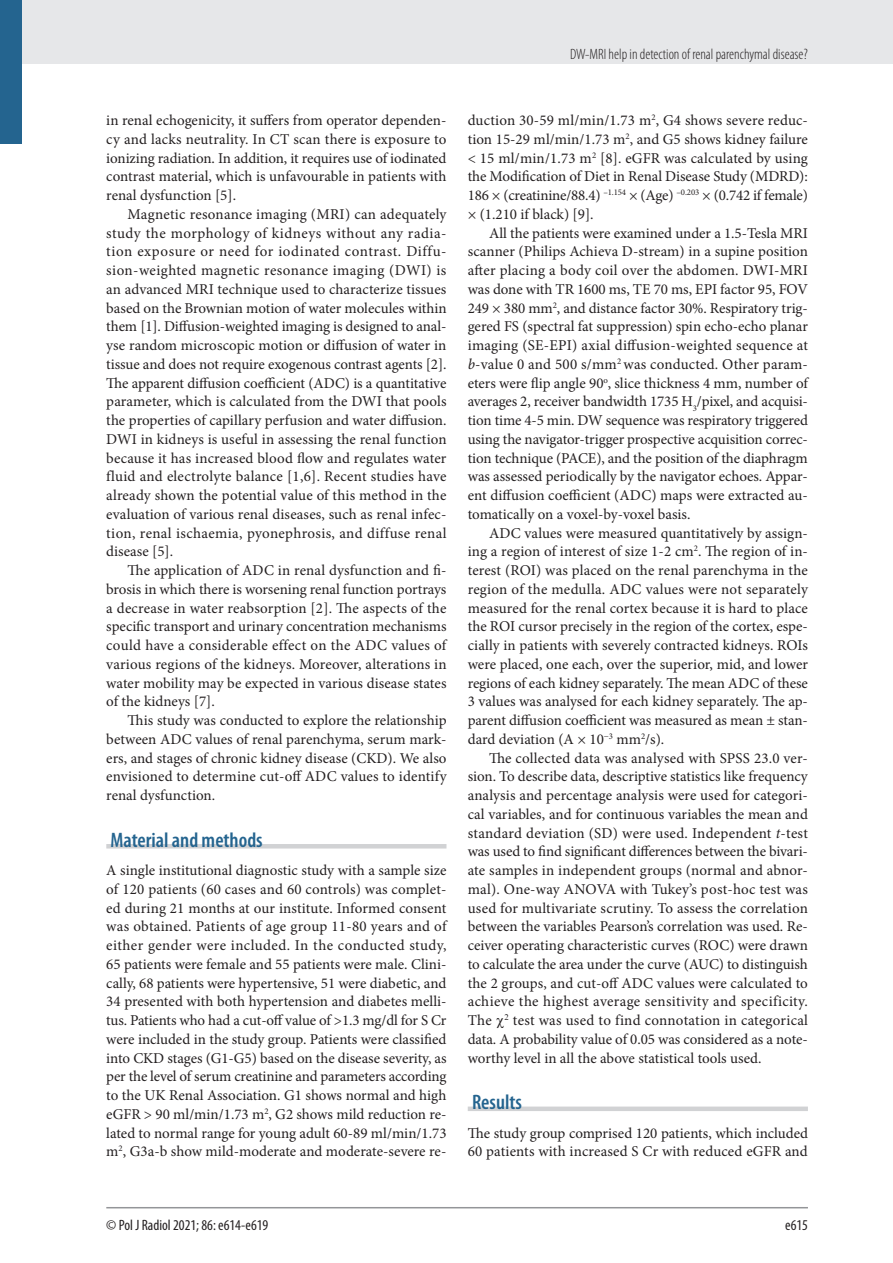
<style>
.page{position:relative;width:893px;height:1263px;background:#fff}
.page>*{position:absolute;margin:0;border:0;box-sizing:border-box;transform-origin:0 0}
.srodtytul_1{font:600 condensed 21px "Myriad Pro";color:#24648f}
.tekst{font:15px/18.8px "Minion Pro";letter-spacing:.005em;color:#231f20;text-align:justify}
.tekst_bez_wciecia{font:15px/18.8px "Minion Pro";color:#231f20;text-align:justify}
.t1{font:300 condensed 15px "Myriad Pro";color:#231f20}
.tabela_tekst{font:condensed 15px "Myriad Pro";color:#231f20}
.s1{font-style:italic}
</style>
<div class="page">
<div style="left:0;top:0;width:893px;height:64px;background:#e6e7e9"></div>
<hr style="left:106px;top:1207px;width:702px;height:1px;background:#939598">
<div style="left:0;top:0;width:21px;height:144px;background:#24648f"></div>
<hr style="left:106px;top:844px;width:340px;height:4px;background:#d1d2d4">
<div style="left:468px;top:1106px;width:340px;height:5px;background:#d1d2d4"></div>
<p class="t1" style="left:570px;top:45px;width:239px">DW-MRI help in detection of renal parenchymal disease?</p>
<p class="tekst" style="left:106px;top:111px;width:342px">in renal echogenicity, it suffers from operator dependen&shy;cy and lacks neutrality. In CT scan there is exposure to ionizing radiation. In addition, it requires use of iodinated contrast material, which is unfavourable in patients with renal dysfunction [5].</p>
<p class="tekst" style="left:106px;top:205px;width:342px;text-indent:21px">Magnetic resonance imaging (MRI) can adequately study the morphology of kidneys without any radia&shy;tion exposure or need for iodinated contrast. Diffu&shy;sion‑weighted magnetic resonance imaging (DWI) is an advanced MRI technique used to characterize tissues based on the Brownian motion of water molecules within them [1]. Diffusion-weighted imaging is designed to anal&shy;yse random microscopic motion or diffusion of water in tissue and does not require exogenous contrast agents [2].<br>The apparent diffusion coefficient (ADC) is a quantitative parameter, which is calculated from the DWI that pools the properties of capillary perfusion and water diffusion.<br>DWI in kidneys is useful in assessing the renal function because it has increased blood flow and regulates water fluid and electrolyte balance [1,6]. Recent studies have already shown the potential value of this method in the evaluation of various renal diseases, such as renal infec&shy;tion, renal ischaemia, pyonephrosis, and diffuse renal disease [5].</p>
<p class="tekst" style="left:106px;top:561px;width:342px;text-indent:21px">The application of ADC in renal dysfunction and fi&shy;brosis in which there is worsening renal function portrays a decrease in water reabsorption [2]. The aspects of the specific transport and urinary concentration mechanisms could have a considerable effect on the ADC values of various regions of the kidneys. Moreover, alterations in water mobility may be expected in various disease states of the kidneys [7].</p>
<p class="tekst" style="left:106px;top:711px;width:342px;text-indent:21px">This study was conducted to explore the relationship between ADC values of renal parenchyma, serum mark&shy;ers, and stages of chronic kidney disease (CKD). We also envisioned to determine cut-off ADC values to identify renal dysfunction.</p>
<p class="srodtytul_1" style="left:111px;top:827px;width:154px">Material and methods</p>
<p class="tekst_bez_wciecia" style="left:106px;top:861px;width:342px">A single institutional diagnostic study with a sample size of 120 patients (60 cases and 60 controls) was complet&shy;ed during 21 months at our institute. Informed consent was obtained. Patients of age group 11-80 years and of either gender were included. In the conducted study, 65 patients were female and 55 patients were male. Clini&shy;cally, 68 patients were hypertensive, 51 were diabetic, and 34 presented with both hypertension and diabetes melli&shy;tus. Patients who had a cut-off value of &gt;1.3 mg/dl for S Cr were included in the study group. Patients were classified into CKD stages (G1-G5) based on the disease severity, as per the level of serum creatinine and parameters according to the UK Renal Association. G1 shows normal and high eGFR &gt; 90 ml/min/1.73 m<sup>2</sup>, G2 shows mild reduction re&shy;lated to normal range for young adult 60-89 ml/min/1.73 m<sup>2</sup>, G3a-b show mild-moderate and moderate-severe re-</p>
<p class="tekst_bez_wciecia" style="left:468px;top:111px;width:342px">duction 30-59 ml/min/1.73 m<sup>2</sup>, G4 shows severe reduc&shy;tion 15-29 ml/min/1.73 m<sup>2</sup>, and G5 shows kidney failure &lt; 15 ml/min/1.73 m<sup>2</sup> [8]. eGFR was calculated by using the Modification of Diet in Renal Disease Study (MDRD):<br>186 × (creatinine/88.4) <sup>–1.154</sup> × (Age) <sup>–0.203</sup> × (0.742 if female) × (1.210 if black) [9].</p>
<p class="tekst" style="left:468px;top:223px;width:342px;text-indent:21px">All the patients were examined under a 1.5-Tesla MRI scanner (Philips Achieva D-stream) in a supine position after placing a body coil over the abdomen. DWI-MRI was done with TR 1600 ms, TE 70 ms, EPI factor 95, FOV 249 × 380 mm<sup>2</sup>, and distance factor 30%. Respiratory trig&shy;gered FS (spectral fat suppression) spin echo-echo planar imaging (SE-EPI) axial diffusion-weighted sequence at <span class="s1">b</span>-value 0 and 500 s/mm<sup>2</sup> was conducted. Other param&shy;eters were flip angle 90<sup>o</sup>, slice thickness 4 mm, number of averages 2, receiver bandwidth 1735 H<sub>3</sub>/pixel, and acquisi&shy;tion time 4-5 min. DW sequence was respiratory triggered using the navigator-trigger prospective acquisition correc&shy;tion technique (PACE), and the position of the diaphragm was assessed periodically by the navigator echoes. Appar&shy;ent diffusion coefficient (ADC) maps were extracted au&shy;tomatically on a voxel-by-voxel basis.</p>
<p class="tekst" style="left:468px;top:523px;width:342px;text-indent:21px">ADC values were measured quantitatively by assign&shy;ing a region of interest of size 1-2 cm<sup>2</sup>. The region of in&shy;terest (ROI) was placed on the renal parenchyma in the region of the medulla. ADC values were not separately measured for the renal cortex because it is hard to place the ROI cursor precisely in the region of the cortex, espe&shy;cially in patients with severely contracted kidneys. ROIs were placed, one each, over the superior, mid, and lower regions of each kidney separately. The mean ADC of these 3 values was analysed for each kidney separately. The ap&shy;parent diffusion coefficient was measured as mean ± stan&shy;dard deviation (A × 10<sup>−3</sup> mm<sup>2</sup>/s).</p>
<p class="tekst" style="left:468px;top:748px;width:342px;text-indent:21px">The collected data was analysed with SPSS 23.0 ver&shy;sion. To describe data, descriptive statistics like frequency analysis and percentage analysis were used for categori&shy;cal variables, and for continuous variables the mean and standard deviation (SD) were used. Independent <span class="s1">t</span>-test was used to find significant differences between the bivari&shy;ate samples in independent groups (normal and abnor&shy;mal). One-way ANOVA with Tukey’s post-hoc test was used for multivariate scrutiny. To assess the correlation between the variables Pearson’s correlation was used. Re&shy;ceiver operating characteristic curves (ROC) were drawn to calculate the area under the curve (AUC) to distinguish the 2 groups, and cut-off ADC values were calculated to achieve the highest average sensitivity and specificity.<br>The</p>
<p class="tekst" style="left:468px;top:1011px;width:342px;text-indent:45px">test was used to find connotation in categorical data. A probability value of 0.05 was considered as a note&shy;worthy level in all the above statistical tools used.</p>
<p class="srodtytul_1" style="left:472px;top:1089px;width:51px">Results</p>
<p class="tekst_bez_wciecia" style="left:468px;top:1123px;width:342px">The study group comprised 120 patients, which included<br>60 patients with increased S Cr with reduced eGFR and</p>
<p class="tabela_tekst" style="left:106px;top:1216px;width:164px">© Pol J Radiol 2021; 86: e614-e619</p>
<p class="tabela_tekst" style="left:785px;top:1216px;width:24px">e615</p>
</div>
